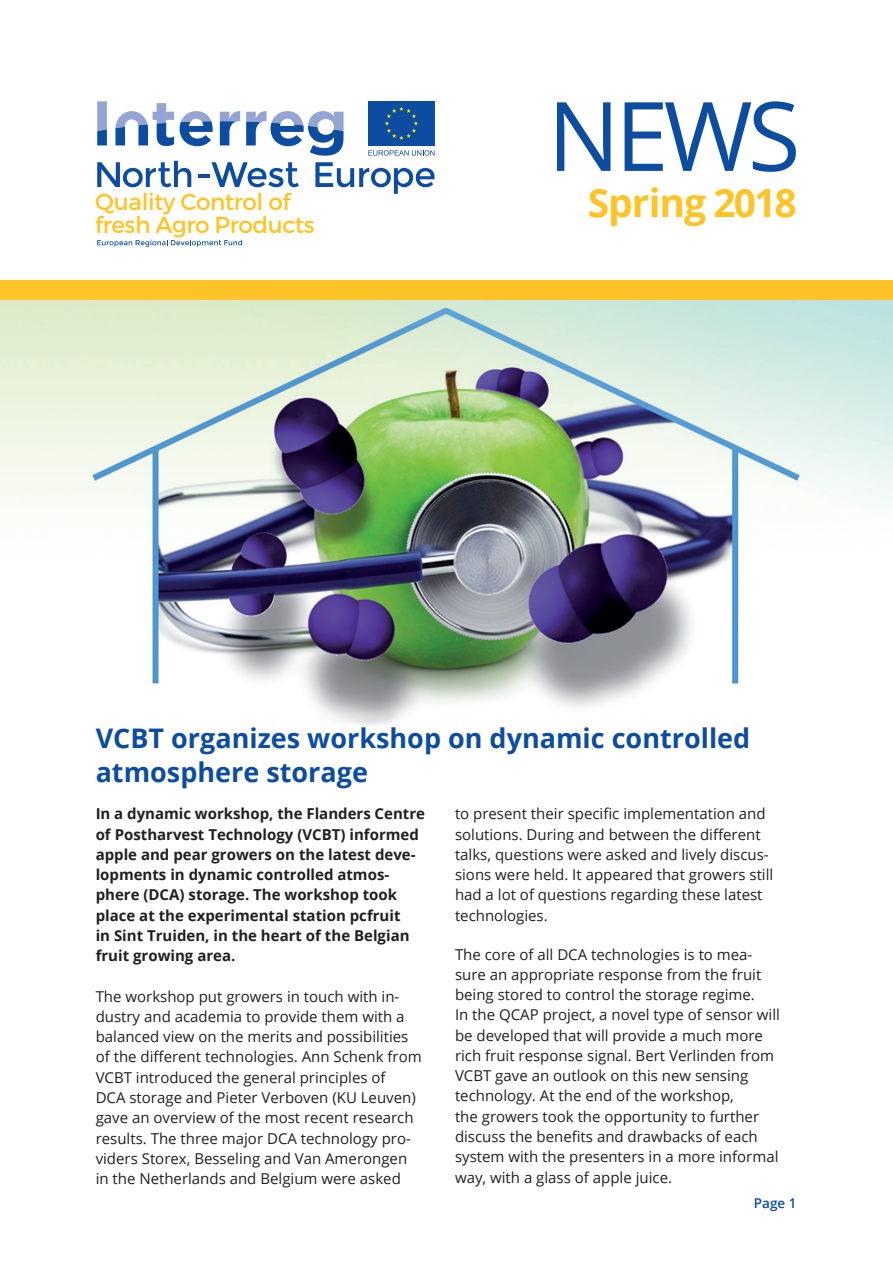
<style>
.page{position:relative;width:893px;height:1263px;background:#fff}
.page>*{position:absolute;margin:0;border:0;box-sizing:border-box;transform-origin:0 0}
.t1{font:96px "Open Sans";color:#0d4da1}
.t2{font:700 39px "Open Sans";letter-spacing:-.025em;color:#fec427}
.t3{font:36.15px "Montserrat";letter-spacing:-.02em;color:#fec427}
.t4{font:700 27px/34.5px "Open Sans";color:#0d4da1}
.t5{font:23.1px "Montserrat";letter-spacing:-.02em;color:#fec427}
.t6{font:15px/20.2px "Open Sans";color:#231f20}
.t7{font:700 15px/20.2px "Open Sans";color:#231f20}
.t8{font:600 13.5px "Open Sans";color:#0d4da1}
</style>
<div class="page">
<img style="left:0;top:300px;width:893px;height:426px">
<div style="left:0;top:281px;width:893px;height:19px;background:#fec427"></div>
<svg style="left:97px;top:161px;width:94px;height:26px"></svg>
<svg style="left:198px;top:162px;width:101px;height:25px"></svg>
<svg style="left:315px;top:162px;width:119px;height:32px"></svg>
<svg style="left:97px;top:240px;width:145px;height:7px"></svg>
<svg style="left:97px;top:101px;width:10px;height:44px"></svg>
<svg style="left:180px;top:111px;width:33px;height:35px"></svg>
<svg style="left:220px;top:111px;width:20px;height:34px"></svg>
<svg style="left:246px;top:111px;width:97px;height:45px"></svg>
<svg style="left:115px;top:103px;width:59px;height:43px"></svg>
<div style="left:368px;top:101px;width:66px;height:44px;background:#0d4da1"></div>
<svg style="left:385px;top:107px;width:33px;height:33px"></svg>
<svg style="left:368px;top:150px;width:66px;height:6px"></svg>
<div style="left:76px;top:190px;width:258px;height:48px;background:#fff"></div>
<h1 class="t1" style="left:548px;top:70px;width:254px">NEWS</h1>
<h3 class="t5" style="left:95px;top:188px;width:197px">Quality Control of</h3>
<h2 class="t2" style="left:588px;top:175px;width:210px">Spring 2018</h2>
<h3 class="t3" style="left:95px;top:194px;width:239px">Project Name</h3>
<h3 class="t5" style="left:95px;top:210px;width:221px">fresh Agro Products</h3>
<h3 class="t4" style="left:96px;top:720px;width:656px">VCBT organizes workshop on dynamic controlled atmosphere storage</h3>
<p class="t7" style="left:96px;top:803px;width:331px">In a dynamic workshop, the Flanders Centre of Postharvest Technology (VCBT) informed apple and pear growers on the latest deve&shy;lopments in dynamic controlled atmos&shy;phere (DCA) storage. The workshop took place at the experimental station pcfruit<br>in Sint Truiden, in the heart of the Belgian fruit growing area.</p>
<p class="t6" style="left:96px;top:986px;width:328px">The workshop put growers in touch with in&shy;dustry and academia to provide them with a balanced view on the merits and possibilities of the different technologies. Ann Schenk from VCBT introduced the general principles of<br>DCA storage and Pieter Verboven (KU Leuven) gave an overview of the most recent research results. The three major DCA technology pro&shy;viders Storex, Besseling and Van Amerongen in the Netherlands and Belgium were asked</p>
<p class="t6" style="left:455px;top:803px;width:320px">to present their specific implementation and solutions. During and between the different talks, questions were asked and lively discus&shy;sions were held. It appeared that growers still had a lot of questions regarding these latest technologies.</p>
<p class="t6" style="left:455px;top:944px;width:326px">The core of all DCA technologies is to mea&shy;sure an appropriate response from the fruit being stored to control the storage regime.<br>In the QCAP project, a novel type of sensor will be developed that will provide a much more rich fruit response signal. Bert Verlinden from VCBT gave an outlook on this new sensing technology. At the end of the workshop,<br>the growers took the opportunity to further discuss the benefits and drawbacks of each system with the presenters in a more informal way, with a glass of apple juice.</p>
<p class="t8" style="left:754px;top:1194px;width:44px">Page 1</p>
</div>
